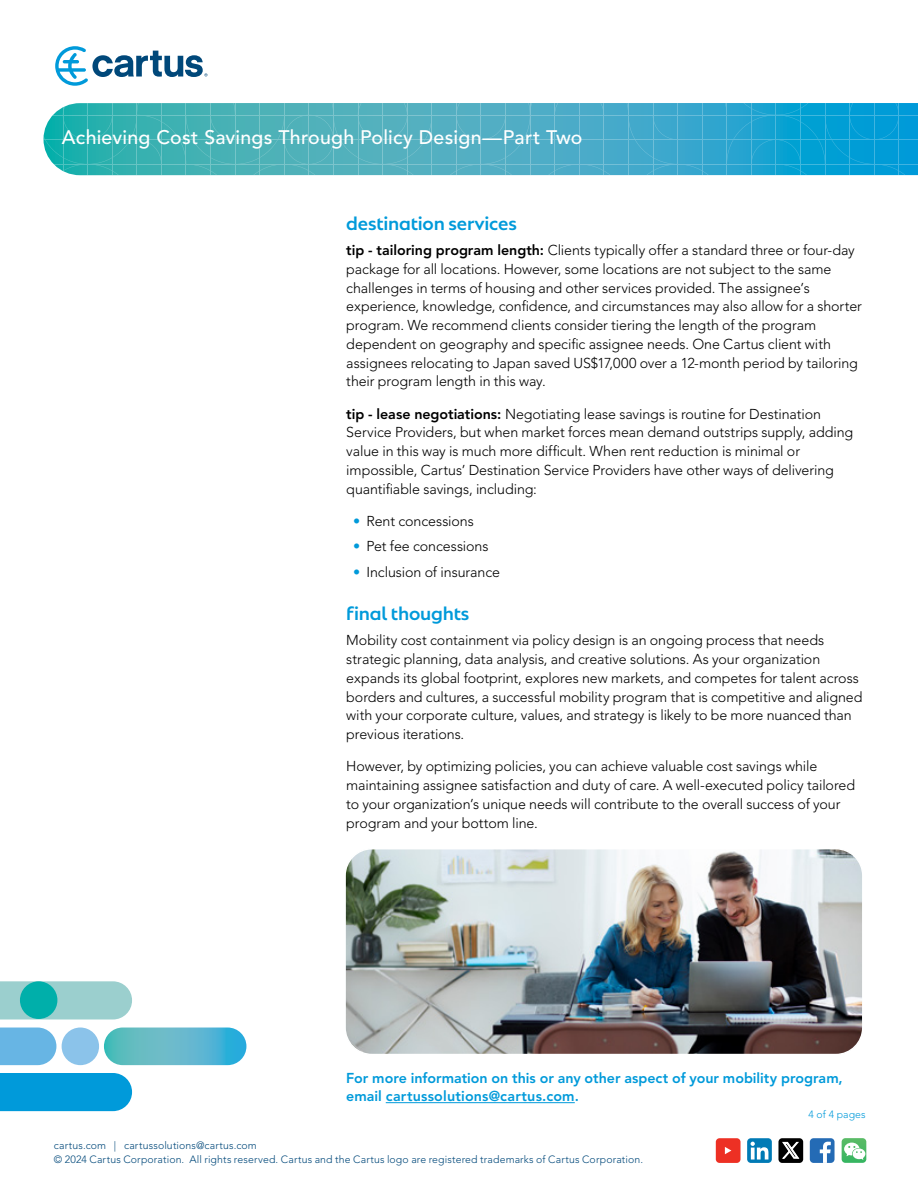
<style>
.page{position:relative;width:918px;height:1188px;background:#fff}
.page>*{position:absolute;margin:0;border:0;box-sizing:border-box;transform-origin:0 0}
.t1{font:500 19.5px "Avenir LT Std";letter-spacing:.015em;color:#fff}
.t2{font:500 18px "Natom Pro";letter-spacing:-.01em;color:#009ada}
.t3{font:300 14.25px/18.8px "Avenir LT Std";letter-spacing:-.005em;color:#000}
.t4{font:800 14.25px/18.8px "Avenir LT Std";color:#009ada}
.t5{font:300 10.5px/13.5px "Avenir LT Std";letter-spacing:.015em;color:#00487a}
.t6{font:300 10.5px "Avenir LT Std";color:#009ada}
.s1{font-weight:800}
.s2{color:#009ada}
</style>
<div class="page">
<hr style="left:386px;top:1102px;width:189px;height:1px;background:#009ada">
<svg style="left:44px;top:103px;width:874px;height:72px;background:#3dadc4"></svg>
<svg style="left:55px;top:46px;width:153px;height:40px"></svg>
<div style="left:0;top:1073px;width:132px;height:38px;background:#009ada"></div>
<svg style="left:0;top:981px;width:132px;height:38px;background:#9fd1d0"></svg>
<svg style="left:0;top:1028px;width:56px;height:37px;background:#70b9e5"></svg>
<div style="left:62px;top:1028px;width:37px;height:37px;background:#8bc3ea;border-radius:19px"></div>
<div style="left:20px;top:981px;width:37px;height:38px;background:#00afaa;border-radius:19px"></div>
<svg style="left:104px;top:1028px;width:142px;height:37px;background:#58b7cb"></svg>
<img style="left:347px;top:851px;width:514px;height:201px">
<div style="left:344px;top:848px;width:520px;height:207px;border:2px solid #fff;border-radius:27px"></div>
<div style="left:810px;top:1138px;width:25px;height:25px;background:#246bb5;border-radius:4px"></div>
<svg style="left:820px;top:1142px;width:11px;height:21px"></svg>
<div style="left:716px;top:1138px;width:25px;height:25px;background:#ed3024;border-radius:4px"></div>
<svg style="left:725px;top:1147px;width:6px;height:7px"></svg>
<div style="left:747px;top:1138px;width:25px;height:25px;background:#007ab5;border-radius:4px"></div>
<svg style="left:751px;top:1142px;width:17px;height:18px"></svg>
<svg style="left:842px;top:1138px;width:24px;height:25px"></svg>
<svg style="left:844px;top:1143px;width:21px;height:17px"></svg>
<div style="left:778px;top:1138px;width:25px;height:25px;background:#000;border-radius:4px"></div>
<svg style="left:783px;top:1142px;width:16px;height:16px"></svg>
<h1 class="t1" style="left:62px;top:126px;width:522px">Achieving Cost Savings Through Policy Design—Part Two</h1>
<p class="t2" style="left:346px;top:210px;width:172px">destination services</p>
<p class="t3" style="left:346px;top:241px;width:517px"><span class="s1">tip - tailoring program length:</span> Clients typically offer a standard three or four-day package for all locations. However, some locations are not subject to the same challenges in terms of housing and other services provided. The assignee’s experience, knowledge, confidence, and circumstances may also allow for a shorter program. We recommend clients consider tiering the length of the program dependent on geography and specific assignee needs. One Cartus client with assignees relocating to Japan saved US$17,000 over a 12-month period by tailoring their program length in this way.</p>
<p class="t3" style="left:346px;top:404px;width:508px"><span class="s1">tip - lease negotiations:</span> Negotiating lease savings is routine for Destination Service Providers, but when market forces mean demand outstrips supply, adding value in this way is much more difficult. When rent reduction is minimal or impossible, Cartus’ Destination Service Providers have other ways of delivering quantifiable savings, including:</p>
<p class="t3" style="left:353px;top:512px;width:122px"><span class="s2">•</span> Rent concessions</p>
<p class="t3" style="left:353px;top:537px;width:137px"><span class="s2">•</span> Pet fee concessions</p>
<p class="t3" style="left:353px;top:563px;width:149px"><span class="s2">•</span> Inclusion of insurance</p>
<p class="t2" style="left:346px;top:601px;width:125px">final thoughts</p>
<p class="t3" style="left:346px;top:631px;width:518px">Mobility cost containment via policy design is an ongoing process that needs strategic planning, data analysis, and creative solutions. As your organization expands its global footprint, explores new markets, and competes for talent across borders and cultures, a successful mobility program that is competitive and aligned with your corporate culture, values, and strategy is likely to be more nuanced than previous iterations.</p>
<p class="t3" style="left:346px;top:757px;width:510px">However, by optimizing policies, you can achieve valuable cost savings while maintaining assignee satisfaction and duty of care. A well-executed policy tailored to your organization’s unique needs will contribute to the overall success of your program and your bottom line.</p>
<p class="t4" style="left:346px;top:1068px;width:498px">For more information on this or any other aspect of your mobility program, email cartussolutions@cartus.com.</p>
<p class="t5" style="left:54px;top:1139px;width:591px">cartus.com | cartussolutions@cartus.com<br>© 2024 Cartus Corporation. All rights reserved. Cartus and the Cartus logo are registered trademarks of Cartus Corporation.</p>
<p class="t6" style="left:808px;top:1108px;width:59px">4 of 4 pages</p>
</div>
